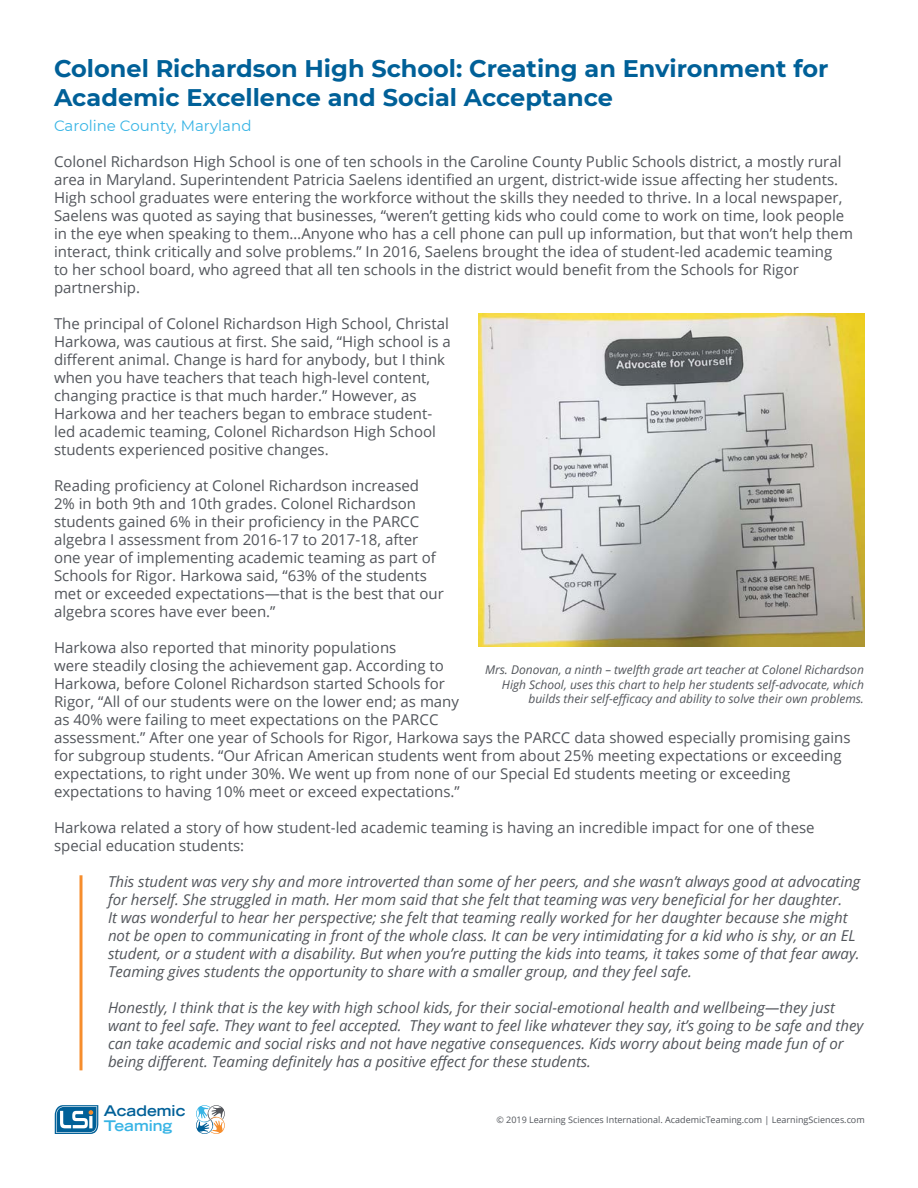
<style>
.page{position:relative;width:918px;height:1188px;background:#fff}
.page>*{position:absolute;margin:0;border:0;box-sizing:border-box;transform-origin:0 0}
.t1{font:700 24px/28.8px "Montserrat";color:#006098}
.t2{font:15px/18px "Open Sans";color:#52555b}
.t3{font:italic 15px/18px "Open Sans";color:#52555b}
.t4{font:15px "Montserrat";color:#37b4e5}
.t5{font:700 expanded 14.7px "Trade Gothic LH";color:#006098}
.t6{font:700 expanded 14.7px "Trade Gothic LH";color:#37b4e5}
.t7{font:italic 12px/14.4px "Open Sans";color:#52555b;text-align:right}
.t8{font:9px "Open Sans";color:#52555b}
</style>
<div class="page">
<svg style="left:196px;top:1105px;width:29px;height:29px"></svg>
<svg style="left:55px;top:1105px;width:43px;height:29px"></svg>
<hr style="left:80px;top:875px;width:2px;height:195px;background:#f68d2c">
<img style="left:479px;top:314px;width:386px;height:332px">
<h1 class="t1" style="left:54px;top:53px;width:776px">Colonel Richardson High School: Creating an Environment for<br>Academic Excellence and Social Acceptance</h1>
<p class="t4" style="left:54px;top:115px;width:199px">Caroline County, Maryland</p>
<p class="t2" style="left:54px;top:152px;width:800px">Colonel Richardson High School is one of ten schools in the Caroline County Public Schools district, a mostly rural area in Maryland. Superintendent Patricia Saelens identified an urgent, district-wide issue affecting her students.<br>High school graduates were entering the workforce without the skills they needed to thrive. In a local newspaper, Saelens was quoted as saying that businesses, “weren’t getting kids who could come to work on time, look people in the eye when speaking to them…Anyone who has a cell phone can pull up information, but that won’t help them interact, think critically and solve problems.” In 2016, Saelens brought the idea of student-led academic teaming<br>to her school board, who agreed that all ten schools in the district would benefit from the Schools for Rigor partnership.</p>
<p class="t2" style="left:54px;top:314px;width:398px">The principal of Colonel Richardson High School, Christal Harkowa, was cautious at first. She said, “High school is a different animal. Change is hard for anybody, but I think when you have teachers that teach high-level content, changing practice is that much harder.” However, as Harkowa and her teachers began to embrace student&shy;led academic teaming, Colonel Richardson High School students experienced positive changes.</p>
<p class="t2" style="left:54px;top:476px;width:391px">Reading proficiency at Colonel Richardson increased<br>2% in both 9th and 10th grades. Colonel Richardson students gained 6% in their proficiency in the PARCC algebra I assessment from 2016-17 to 2017-18, after one year of implementing academic teaming as part of Schools for Rigor. Harkowa said, “63% of the students met or exceeded expectations—that is the best that our algebra scores have ever been.”</p>
<p class="t2" style="left:54px;top:638px;width:798px">Harkowa also reported that minority populations<br>were steadily closing the achievement gap. According to<br>Harkowa, before Colonel Richardson started Schools for<br>Rigor, “All of our students were on the lower end; as many<br>as 40% were failing to meet expectations on the PARCC<br>assessment.” After one year of Schools for Rigor, Harkowa says the PARCC data showed especially promising gains for subgroup students. “Our African American students went from about 25% meeting expectations or exceeding expectations, to right under 30%. We went up from none of our Special Ed students meeting or exceeding expectations to having 10% meet or exceed expectations.”</p>
<p class="t2" style="left:54px;top:818px;width:762px">Harkowa related a story of how student-led academic teaming is having an incredible impact for one of these special education students:</p>
<p class="t3" style="left:108px;top:872px;width:754px">This student was very shy and more introverted than some of her peers, and she wasn’t always good at advocating for herself. She struggled in math. Her mom said that she felt that teaming was very beneficial for her daughter.<br>It was wonderful to hear her perspective; she felt that teaming really worked for her daughter because she might not be open to communicating in front of the whole class. It can be very intimidating for a kid who is shy, or an EL student, or a student with a disability. But when you’re putting the kids into teams, it takes some of that fear away.<br>Teaming gives students the opportunity to share with a smaller group, and they feel safe.</p>
<p class="t3" style="left:108px;top:998px;width:757px">Honestly, I think that is the key with high school kids, for their social-emotional health and wellbeing—they just want to feel safe. They want to feel accepted. They want to feel like whatever they say, it’s going to be safe and they can take academic and social risks and not have negative consequences. Kids worry about being made fun of or being different. Teaming definitely has a positive effect for these students.</p>
<p class="t7" style="left:485px;top:662px;width:380px">Mrs. Donovan, a ninth – twelfth grade art teacher at Colonel Richardson<br>High School, uses this chart to help her students self-advocate, which builds their self-efficacy and ability to solve their own problems.</p>
<p class="t5" style="left:104px;top:1101px;width:83px">Academic</p>
<p class="t6" style="left:104px;top:1116px;width:70px">Teaming</p>
<p class="t8" style="left:496px;top:1114px;width:370px">© 2019 Learning Sciences International. AcademicTeaming.com | LearningSciences.com</p>
</div>
